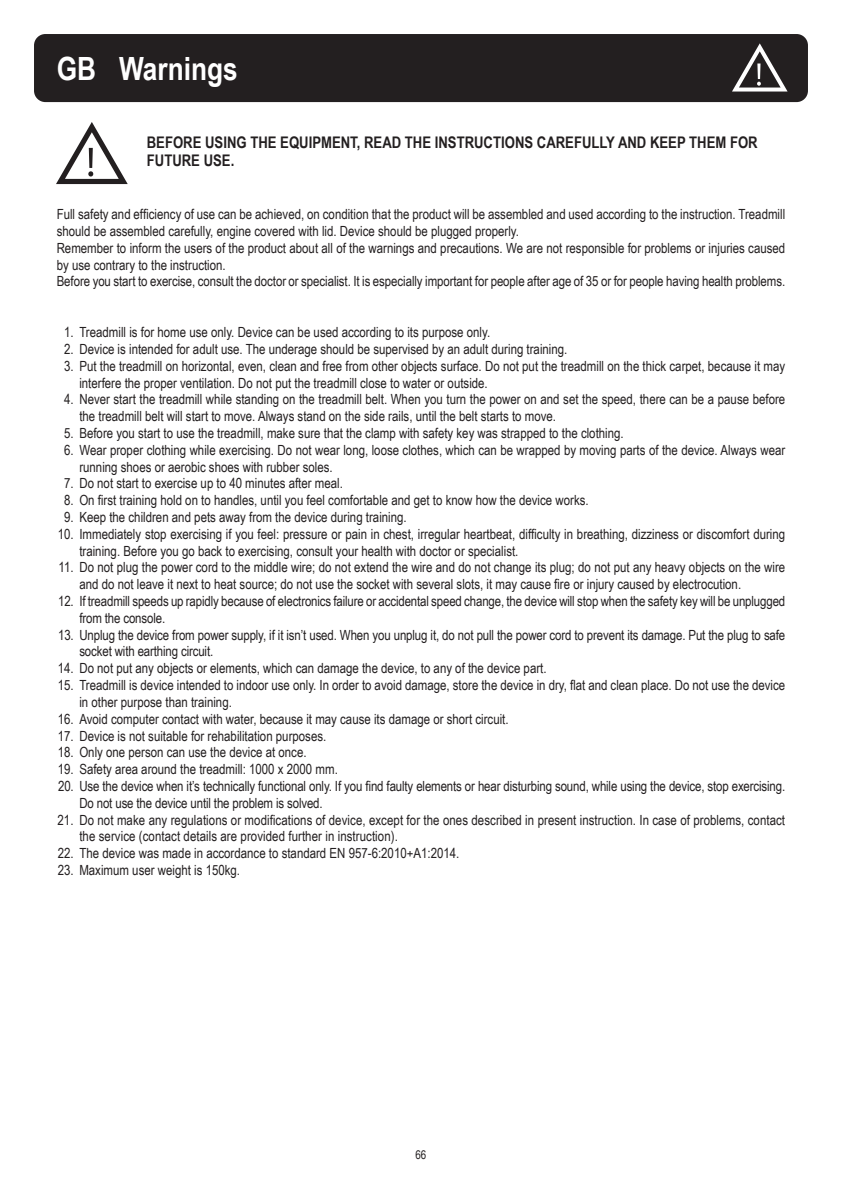
<style>
.page{position:relative;width:842px;height:1191px;background:#fff}
.page>*{position:absolute;margin:0;border:0;box-sizing:border-box;transform-origin:0 0}
.t1{font:700 32px "Arial Narrow";color:#fff}
.t2{font:700 16px/18px "Arial Narrow";color:#231f20}
.t3{font:14px/16.8px "Arial Narrow";color:#231f20}
.t4{font:12px "Arial Narrow";color:#231f20}
</style>
<div class="page">
<div style="left:34px;top:34px;width:774px;height:68px;background:#231f20;border-radius:11px"></div>
<svg style="left:732px;top:43px;width:55px;height:48px"></svg>
<hr style="left:757px;top:63px;width:3px;height:16px;background:#fff">
<svg style="left:56px;top:122px;width:72px;height:62px"></svg>
<svg style="left:89px;top:148px;width:4px;height:20px"></svg>
<h1 class="t1" style="left:57px;top:44px;width:182px">GB Warnings</h1>
<p class="t2" style="left:147px;top:132px;width:612px">BEFORE USING THE EQUIPMENT, READ THE INSTRUCTIONS CAREFULLY AND KEEP THEM FOR<br>FUTURE USE.</p>
<p class="t3" style="left:57px;top:205px;width:730px">Full safety and efficiency of use can be achieved, on condition that the product will be assembled and used according to the instruction. Treadmill should be assembled carefully, engine covered with lid. Device should be plugged properly.<br>Remember to inform the users of the product about all of the warnings and precautions. We are not responsible for problems or injuries caused by use contrary to the instruction.<br>Before you start to exercise, consult the doctor or specialist. It is especially important for people after age of 35 or for people having health problems.</p>
<p class="t3" style="left:64px;top:323px;width:428px">1. Treadmill is for home use only. Device can be used according to its purpose only.</p>
<p class="t3" style="left:64px;top:340px;width:505px">2. Device is intended for adult use. The underage should be supervised by an adult during training.</p>
<p class="t3" style="left:79px;top:357px;width:707px;text-indent:-15px">3. Put the treadmill on horizontal, even, clean and free from other objects surface. Do not put the treadmill on the thick carpet, because it may interfere the proper ventilation. Do not put the treadmill close to water or outside.</p>
<p class="t3" style="left:79px;top:390px;width:707px;text-indent:-15px">4. Never start the treadmill while standing on the treadmill belt. When you turn the power on and set the speed, there can be a pause before the treadmill belt will start to move. Always stand on the side rails, until the belt starts to move.</p>
<p class="t3" style="left:64px;top:424px;width:561px">5. Before you start to use the treadmill, make sure that the clamp with safety key was strapped to the clothing.</p>
<p class="t3" style="left:79px;top:441px;width:707px;text-indent:-15px">6. Wear proper clothing while exercising. Do not wear long, loose clothes, which can be wrapped by moving parts of the device. Always wear running shoes or aerobic shoes with rubber soles.</p>
<p class="t3" style="left:64px;top:474px;width:280px">7. Do not start to exercise up to 40 minutes after meal.</p>
<p class="t3" style="left:64px;top:491px;width:526px">8. On first training hold on to handles, until you feel comfortable and get to know how the device works.</p>
<p class="t3" style="left:64px;top:508px;width:344px">9. Keep the children and pets away from the device during training.</p>
<p class="t3" style="left:79px;top:525px;width:707px;text-indent:-22px">10. Immediately stop exercising if you feel: pressure or pain in chest, irregular heartbeat, difficulty in breathing, dizziness or discomfort during training. Before you go back to exercising, consult your health with doctor or specialist.</p>
<p class="t3" style="left:79px;top:558px;width:707px;text-indent:-21px">11. Do not plug the power cord to the middle wire; do not extend the wire and do not change its plug; do not put any heavy objects on the wire and do not leave it next to heat source; do not use the socket with several slots, it may cause fire or injury caused by electrocution.</p>
<p class="t3" style="left:79px;top:592px;width:707px;text-indent:-21px">12. If treadmill speeds up rapidly because of electronics failure or accidental speed change, the device will stop when the safety key will be unplugged from the console.</p>
<p class="t3" style="left:79px;top:626px;width:707px;text-indent:-21px">13. Unplug the device from power supply, if it isn’t used. When you unplug it, do not pull the power cord to prevent its damage. Put the plug to safe socket with earthing circuit.</p>
<p class="t3" style="left:58px;top:659px;width:490px">14. Do not put any objects or elements, which can damage the device, to any of the device part.</p>
<p class="t3" style="left:79px;top:676px;width:707px;text-indent:-22px">15. Treadmill is device intended to indoor use only. In order to avoid damage, store the device in dry, flat and clean place. Do not use the device in other purpose than training.</p>
<p class="t3" style="left:58px;top:710px;width:452px">16. Avoid computer contact with water, because it may cause its damage or short circuit.</p>
<p class="t3" style="left:58px;top:726px;width:270px">17. Device is not suitable for rehabilitation purposes.</p>
<p class="t3" style="left:58px;top:743px;width:250px">18. Only one person can use the device at once.</p>
<p class="t3" style="left:58px;top:760px;width:282px">19. Safety area around the treadmill: 1000 x 2000 mm.</p>
<p class="t3" style="left:79px;top:777px;width:707px;text-indent:-21px">20. Use the device when it’s technically functional only. If you find faulty elements or hear disturbing sound, while using the device, stop exercising.<br>Do not use the device until the problem is solved.</p>
<p class="t3" style="left:79px;top:810px;width:707px;text-indent:-22px">21. Do not make any regulations or modifications of device, except for the ones described in present instruction. In case of problems, contact the service (contact details are provided further in instruction).</p>
<p class="t3" style="left:58px;top:844px;width:403px">22. The device was made in accordance to standard EN 957-6:2010+A1:2014.</p>
<p class="t3" style="left:58px;top:861px;width:184px">23. Maximum user weight is 150kg.</p>
<p class="t4" style="left:415px;top:1145px;width:12px">66</p>
</div>
